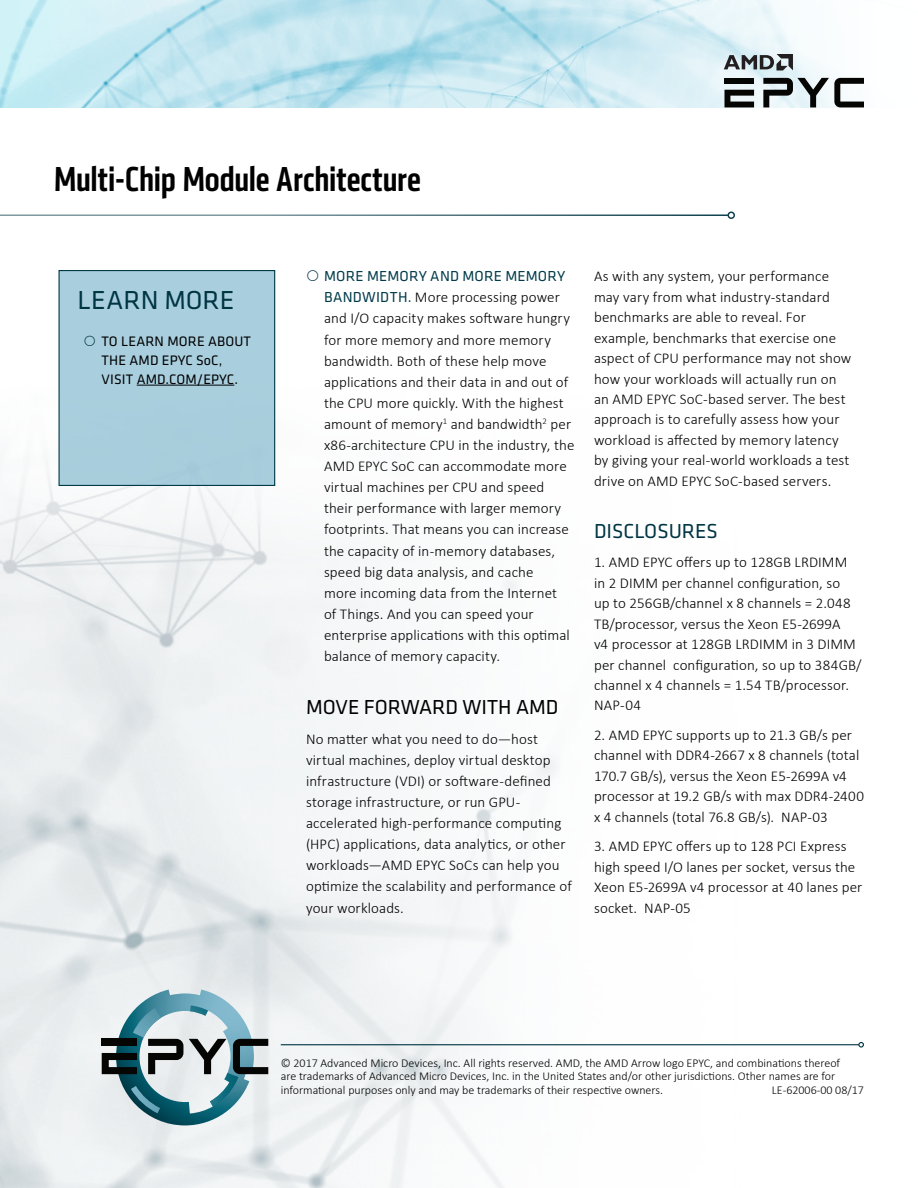
<style>
.page{position:relative;width:918px;height:1188px;background:#fff}
.page>*{position:absolute;margin:0;border:0;box-sizing:border-box;transform-origin:0 0}
.t1{font:500 36px "Klavika Condensed";color:#000001}
.Callout{font:27px "Klavika";letter-spacing:.01em;color:#003543}
.Subhead_1{font:21px "Klavika";color:#000001}
.Subhead_1-2{font:21px "Klavika";color:#003543}
.Body_1{font:300 15px/21.1px "Calibri";letter-spacing:.005em;color:#000001}
.t2{font:14.25px/18.8px "Klavika";letter-spacing:.01em;color:#000001}
.t3{font:300 12px/13.5px "Calibri";color:#000001}
.s1{font-family:"Klavika";font-weight:400;color:#013b4a}
</style>
<div class="page">
<img style="left:0;top:211px;width:858px;height:977px">
<img style="left:0;top:0;width:864px;height:108px">
<hr style="left:0;top:214px;width:728px;height:2px;background:#003543">
<div style="left:728px;top:212px;width:7px;height:7px;border:2px solid #003543;border-radius:50%"></div>
<hr style="left:281px;top:1044px;width:578px;height:1px;background:#003543">
<svg style="left:858px;top:1042px;width:6px;height:6px"></svg>
<svg style="left:102px;top:990px;width:166px;height:135px;background:#99b1b8"></svg>
<svg style="left:724px;top:54px;width:69px;height:17px"></svg>
<div style="left:725px;top:78px;width:29px;height:6px;background:#050504"></div>
<svg style="left:725px;top:90px;width:29px;height:17px"></svg>
<svg style="left:763px;top:78px;width:101px;height:29px"></svg>
<div style="left:59px;top:271px;width:216px;height:214px;background:#a9cfde"></div>
<hr style="left:137px;top:385px;width:97px;height:1px;background:#000001">
<div style="left:58px;top:270px;width:217px;height:216px;border:1px solid #013b4a"></div>
<svg style="left:307px;top:270px;width:11px;height:11px"></svg>
<h1 class="t1" style="left:54px;top:156px;width:369px">Multi-Chip Module Architecture</h1>
<p class="Callout" style="left:78px;top:283px;width:158px">LEARN MORE</p>
<p class="t2" style="left:102px;top:332px;width:151px">TO LEARN MORE ABOUT<br>THE AMD EPYC SoC,<br>VISIT AMD.COM/EPYC.</p>
<p class="Body_1" style="left:324px;top:265px;width:252px"><span class="s1">MORE MEMORY AND MORE MEMORY BANDWIDTH.</span> More processing power and I/O capacity makes software hungry for more memory and more memory bandwidth. Both of these help move applications and their data in and out of the CPU more quickly. With the highest amount of memory<sup>1</sup> and bandwidth<sup>2</sup> per x86-architecture CPU in the industry, the AMD EPYC SoC can accommodate more virtual machines per CPU and speed their performance with larger memory footprints. That means you can increase the capacity of in-memory databases, speed big data analysis, and cache<br>more incoming data from the Internet<br>of Things. And you can speed your enterprise applications with this optimal balance of memory capacity.</p>
<p class="Subhead_1" style="left:306px;top:693px;width:254px">MOVE FORWARD WITH AMD</p>
<p class="Body_1" style="left:306px;top:728px;width:267px">No matter what you need to do—host virtual machines, deploy virtual desktop infrastructure (VDI) or software-defined storage infrastructure, or run GPU&shy;accelerated high-performance computing (HPC) applications, data analytics, or other workloads—AMD EPYC SoCs can help you optimize the scalability and performance of your workloads.</p>
<p class="Body_1" style="left:594px;top:265px;width:259px;line-height:20.4px">As with any system, your performance may vary from what industry-standard benchmarks are able to reveal. For example, benchmarks that exercise one aspect of CPU performance may not show how your workloads will actually run on an AMD EPYC SoC-based server. The best approach is to carefully assess how your workload is affected by memory latency by giving your real-world workloads a test drive on AMD EPYC SoC-based servers.</p>
<p class="Subhead_1-2" style="left:594px;top:517px;width:125px">DISCLOSURES</p>
<p class="Body_1" style="left:594px;top:551px;width:269px;line-height:20.4px">1. AMD EPYC offers up to 128GB LRDIMM in 2 DIMM per channel configuration, so<br>up to 256GB/channel x 8 channels = 2.048<br>TB/processor, versus the Xeon E5-2699A<br>v4 processor at 128GB LRDIMM in 3 DIMM per channel configuration, so up to 384GB/ channel x 4 channels = 1.54 TB/processor.<br>NAP-04</p>
<p class="Body_1" style="left:594px;top:724px;width:271px;line-height:20.4px">2. AMD EPYC supports up to 21.3 GB/s per channel with DDR4-2667 x 8 channels (total 170.7 GB/s), versus the Xeon E5-2699A v4 processor at 19.2 GB/s with max DDR4-2400 x 4 channels (total 76.8 GB/s). NAP-03</p>
<p class="Body_1" style="left:594px;top:835px;width:270px;line-height:20.4px">3. AMD EPYC offers up to 128 PCI Express high speed I/O lanes per socket, versus the Xeon E5-2699A v4 processor at 40 lanes per socket. NAP-05</p>
<p class="t3" style="left:281px;top:1055px;width:561px">© 2017 Advanced Micro Devices, Inc. All rights reserved. AMD, the AMD Arrow logo EPYC, and combinations thereof are trademarks of Advanced Micro Devices, Inc. in the United States and/or other jurisdictions. Other names are for informational purposes only and may be trademarks of their respective owners.</p>
<p class="t3" style="left:772px;top:1082px;width:94px">LE-62006-00 08/17</p>
</div>
